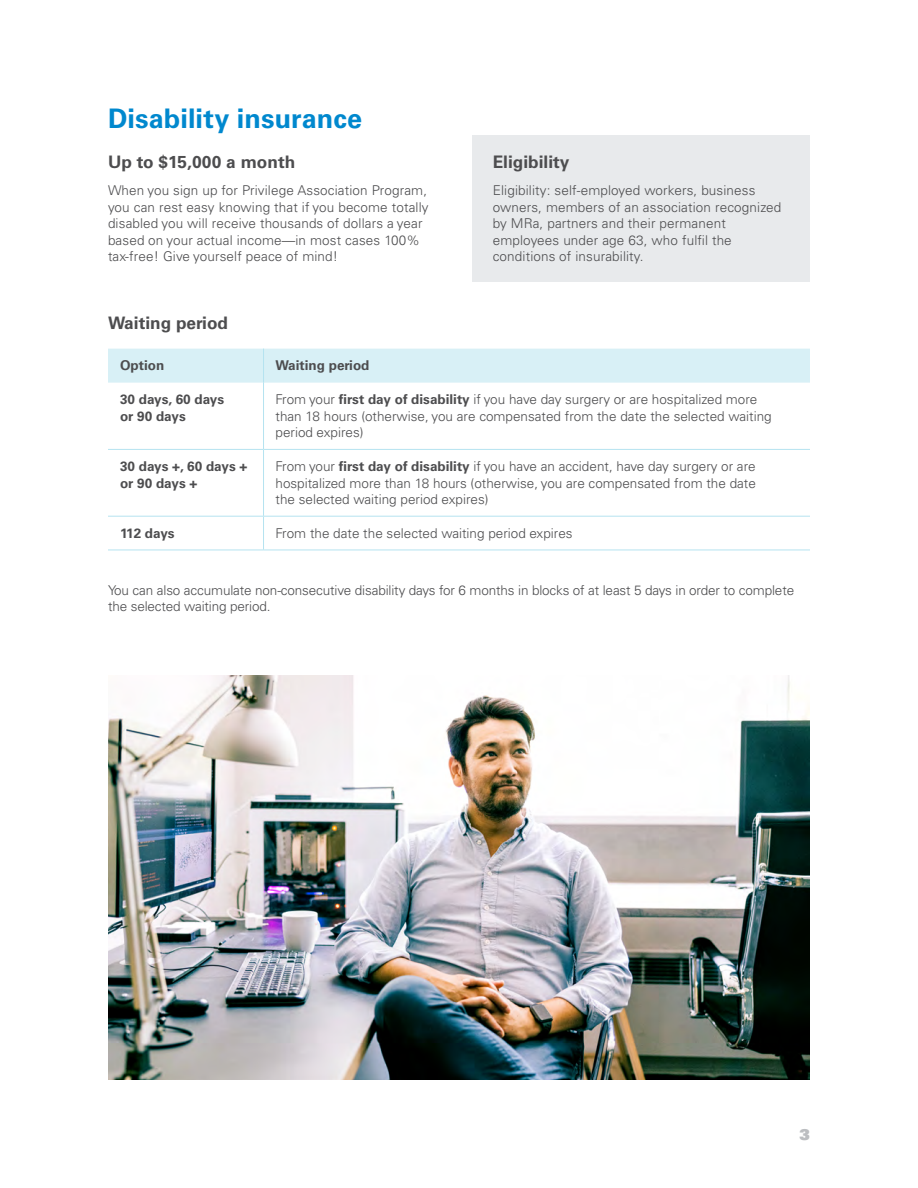
<style>
.page{position:relative;width:918px;height:1188px;background:#fff}
.page>*{position:absolute;margin:0;border:0;box-sizing:border-box;transform-origin:0 0}
.t1{font:700 27px "Univers LT Pro 65";letter-spacing:.005em;color:#0088ce}
.t2{font:700 17.25px "Univers LT Pro 65";color:#4d4d4f}
.t3{font:15px "Univers LT Pro 85 X Black";color:#bcbec1}
.t4{font:300 13.5px/16.5px "Univers LT Pro 45";color:#4d4d4f}
.t5{font:700 13.5px/16.5px "Univers LT Pro 65";color:#4d4d4f}
.s1{font-family:"Univers LT Pro 65";font-weight:700}
</style>
<div class="page">
<div style="left:108px;top:349px;width:702px;height:34px;background:#d8f0f6"></div>
<hr style="left:263px;top:349px;width:1px;height:34px;background:#b5e3f0">
<hr style="left:263px;top:383px;width:1px;height:66px;background:#b5e3f0">
<hr style="left:263px;top:450px;width:1px;height:66px;background:#b5e3f0">
<hr style="left:263px;top:517px;width:1px;height:33px;background:#b5e3f0">
<hr style="left:108px;top:449px;width:156px;height:1px;background:#b5e3f0">
<hr style="left:264px;top:449px;width:546px;height:1px;background:#b5e3f0">
<hr style="left:108px;top:516px;width:156px;height:1px;background:#b5e3f0">
<hr style="left:264px;top:516px;width:546px;height:1px;background:#b5e3f0">
<hr style="left:108px;top:550px;width:156px;height:1px;background:#b5e3f0">
<hr style="left:264px;top:550px;width:546px;height:1px;background:#b5e3f0">
<div style="left:472px;top:135px;width:338px;height:147px;background:#e8eaec"></div>
<img style="left:108px;top:676px;width:702px;height:404px">
<h2 class="t1" style="left:108px;top:99px;width:256px">Disability insurance</h2>
<h3 class="t2" style="left:108px;top:150px;width:189px">Up to $15,000 a month</h3>
<p class="t4" style="left:108px;top:182px;width:322px">When you sign up for Privilege Association Program, you can rest easy knowing that if you become totally disabled you will receive thousands of dollars a year based on your actual income—in most cases 100% tax-free! Give yourself peace of mind!</p>
<h3 class="t2" style="left:493px;top:150px;width:78px">Eligibility</h3>
<p class="t4" style="left:493px;top:182px;width:290px">Eligibility: self-employed workers, business owners, members of an association recognized by MRa, partners and their permanent employees under age 63, who fulfil the conditions of insurability.</p>
<h3 class="t2" style="left:108px;top:311px;width:122px">Waiting period</h3>
<p class="t5" style="left:120px;top:357px;width:46px">Option</p>
<p class="t5" style="left:276px;top:357px;width:95px">Waiting period</p>
<p class="t5" style="left:120px;top:391px;width:106px">30 days, 60 days or 90 days</p>
<p class="t4" style="left:276px;top:391px;width:498px">From your <span class="s1">first day of disability</span> if you have day surgery or are hospitalized more than 18 hours (otherwise, you are compensated from the date the selected waiting period expires)</p>
<p class="t5" style="left:120px;top:457px;width:129px">30 days +, 60 days + or 90 days +</p>
<p class="t4" style="left:276px;top:458px;width:482px;text-align:justify">From your <span class="s1">first day of disability</span> if you have an accident, have day surgery or are hospitalized more than 18 hours (otherwise, you are compensated from the date the selected waiting period expires)</p>
<p class="t5" style="left:120px;top:524px;width:56px">112 days</p>
<p class="t4" style="left:276px;top:525px;width:299px">From the date the selected waiting period expires</p>
<p class="t4" style="left:108px;top:581px;width:688px">You can also accumulate non-consecutive disability days for 6 months in blocks of at least 5 days in order to complete the selected waiting period.</p>
<p class="t3" style="left:799px;top:1125px;width:12px">3</p>
</div>
